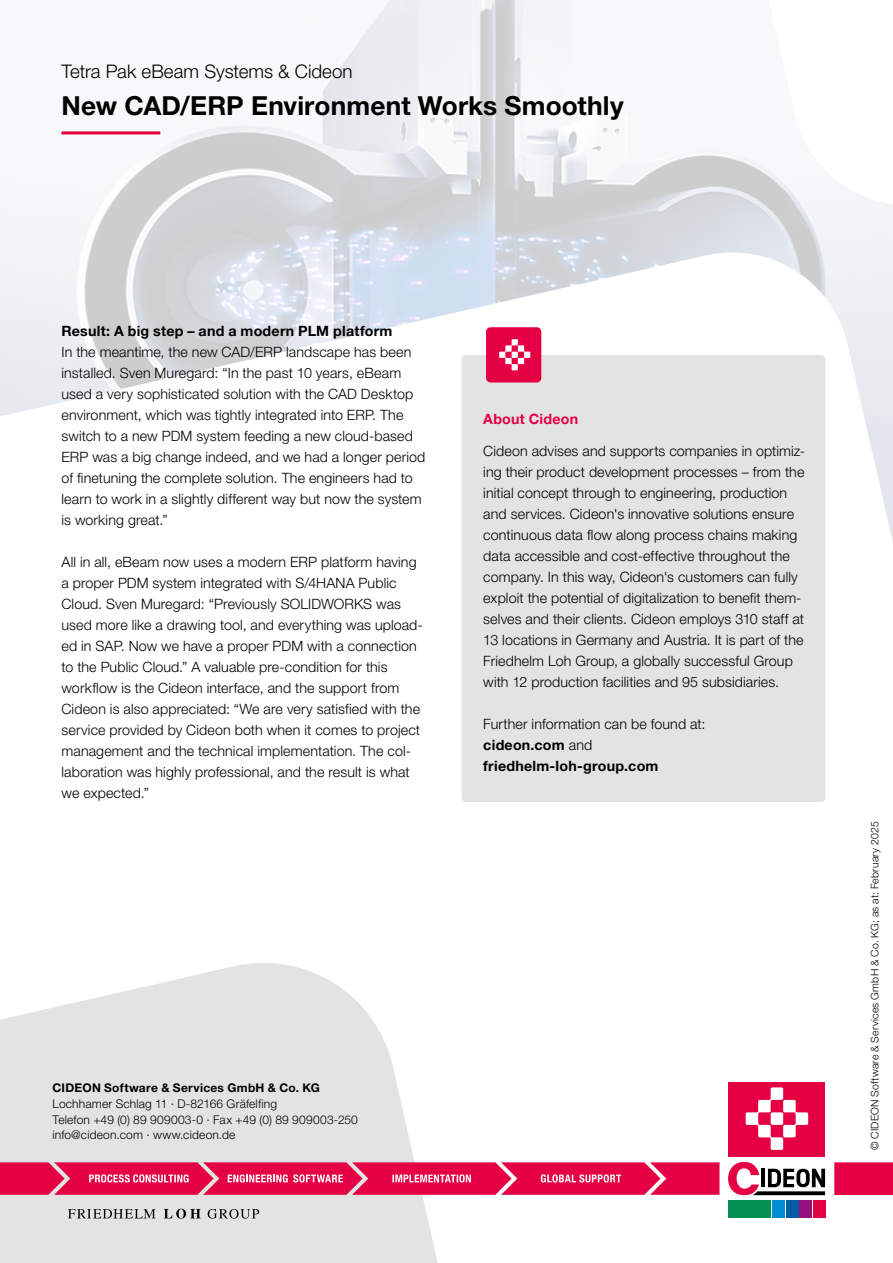
<style>
.page{position:relative;width:893px;height:1263px;background:#fff}
.page>*{position:absolute;margin:0;border:0;box-sizing:border-box;transform-origin:0 0}
.t1{font:700 26.25px "Helvetica Neue LT Pro";letter-spacing:.005em;color:#000}
.t2{font:300 18.75px "Helvetica Neue LT Pro";letter-spacing:-.005em;color:#000}
.t3{font:300 14.25px/21px "Helvetica Neue LT Pro";letter-spacing:.01em;color:#000}
.t4{font:700 14.25px "Helvetica Neue LT Pro";letter-spacing:.015em;color:#000}
.t5{font:700 14.25px "Helvetica Neue LT Pro";letter-spacing:.015em;color:#e50043}
.t6{font:300 12px/15.8px "Helvetica Neue LT Pro";letter-spacing:.015em;color:#000}
.t7{font:700 12px "Helvetica Neue LT Pro";letter-spacing:.02em;color:#000}
.t8{font:300 10.5px "Helvetica Neue LT Pro";letter-spacing:.02em;color:#000}
.s1{font-weight:700}
</style>
<div class="page">
<img style="left:0;top:0;width:893px;height:543px">
<hr style="left:62px;top:131px;width:98px;height:3px;background:#e50043">
<div style="left:461px;top:355px;width:364px;height:447px;background:#e3e3e3;border-radius:4px"></div>
<div style="left:486px;top:327px;width:55px;height:55px;background:#e50043;border-radius:4px"></div>
<svg style="left:499px;top:339px;width:31px;height:31px"></svg>
<svg style="left:0;top:963px;width:438px;height:300px;fill:#e3e3e3"></svg>
<svg style="left:68px;top:1209px;width:191px;height:10px"></svg>
<div style="left:834px;top:1162px;width:59px;height:33px;background:#e50043"></div>
<svg style="left:728px;top:1082px;width:98px;height:136px"></svg>
<div style="left:729px;top:1082px;width:96px;height:74px;background:#e50043"></div>
<svg style="left:746px;top:1087px;width:62px;height:63px"></svg>
<div style="left:729px;top:1201px;width:42px;height:17px;background:#008f4f"></div>
<div style="left:772px;top:1201px;width:13px;height:17px;background:#008cd1"></div>
<div style="left:786px;top:1201px;width:12px;height:17px;background:#005ea8"></div>
<div style="left:799px;top:1201px;width:13px;height:17px;background:#94127d"></div>
<div style="left:813px;top:1201px;width:12px;height:17px;background:#e50043"></div>
<svg style="left:728px;top:1162px;width:97px;height:33px"></svg>
<svg style="left:0;top:1162px;width:719px;height:33px"></svg>
<h2 class="t2" style="left:62px;top:60px;width:293px">Tetra Pak eBeam Systems &amp; Cideon</h2>
<h1 class="t1" style="left:62px;top:89px;width:564px">New CAD/ERP Environment Works Smoothly</h1>
<p class="t4" style="left:62px;top:322px;width:332px">Result: A big step – and a modern PLM platform</p>
<p class="t3" style="left:62px;top:341px;width:365px">In the meantime, the new CAD/ERP landscape has been installed. Sven Muregard: “In the past 10 years, eBeam used a very sophisticated solution with the CAD Desktop environment, which was tightly integrated into ERP. The switch to a new PDM system feeding a new cloud-based ERP was a big change indeed, and we had a longer period of finetuning the complete solution. The engineers had to learn to work in a slightly different way but now the system is working great.”</p>
<p class="t3" style="left:62px;top:551px;width:363px">All in all, eBeam now uses a modern ERP platform having a proper PDM system integrated with S/4HANA Public Cloud. Sven Muregard: “Previously SOLIDWORKS was used more like a drawing tool, and everything was upload&shy;ed in SAP. Now we have a proper PDM with a connection to the Public Cloud.” A valuable pre-condition for this workflow is the Cideon interface, and the support from Cideon is also appreciated: “We are very satisfied with the service provided by Cideon both when it comes to project management and the technical implementation. The col&shy;laboration was highly professional, and the result is what we expected.”</p>
<p class="t5" style="left:483px;top:410px;width:96px">About Cideon</p>
<p class="t3" style="left:483px;top:440px;width:323px">Cideon advises and supports companies in optimiz&shy;ing their product development processes – from the initial concept through to engineering, production and services. Cideon's innovative solutions ensure continuous data flow along process chains making data accessible and cost-effective throughout the company. In this way, Cideon's customers can fully exploit the potential of digitalization to benefit them&shy;selves and their clients. Cideon employs 310 staff at 13 locations in Germany and Austria. It is part of the Friedhelm Loh Group, a globally successful Group with 12 production facilities and 95 subsidiaries.</p>
<p class="t3" style="left:483px;top:713px;width:224px">Further information can be found at: <span class="s1">cideon.com</span> and <span class="s1">friedhelm-loh-group.com</span></p>
<p class="t7" style="left:52px;top:1080px;width:269px">CIDEON Software &amp; Services GmbH &amp; Co. KG</p>
<p class="t6" style="left:52px;top:1095px;width:307px">Lochhamer Schlag 11 · D-82166 Gräfelfing<br>Telefon +49 (0) 89 909003-0 · Fax +49 (0) 89 909003-250 info@cideon.com · www.cideon.de</p>
<p class="t8" style="left:868px;top:1150px;width:330px;rotate:-90deg">© CIDEON Software &amp; Services GmbH &amp; Co. KG; as at: February 2025</p>
</div>
